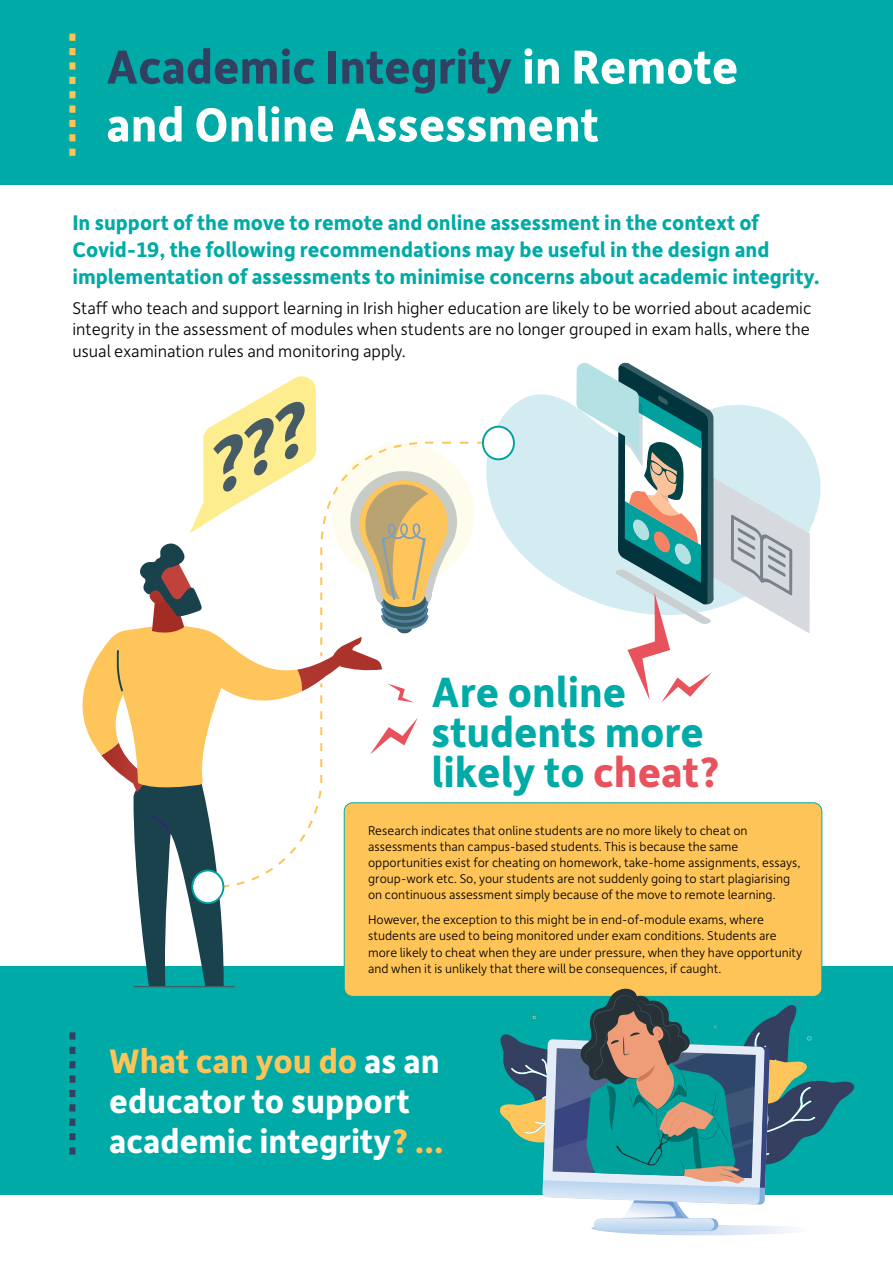
<style>
.page{position:relative;width:893px;height:1263px;background:#fff}
.page>*{position:absolute;margin:0;border:0;box-sizing:border-box;transform-origin:0 0}
.t1{font:700 50.7px/57.9px "Depot New";color:#fff}
.t2{font:700 45px/39.9px "Depot New";color:#00aaa6}
.t3{font:700 36px/40.2px "Depot New";color:#fff}
.t4{font:700 22.5px/27px "Depot New";color:#00aaa6}
.t5{font:300 18px/21.6px "Depot New";color:#000;text-align:justify}
.t6{font:300 13.5px/16.2px "Depot New";color:#000}
.s1{color:#334061}
.s2{color:#e8525c}
.s3{color:#ffc457}
</style>
<div class="page">
<div style="left:0;top:966px;width:893px;height:229px;background:#00aaa6"></div>
<div style="left:0;top:0;width:893px;height:185px;background:#00aaa6"></div>
<div style="left:344px;top:803px;width:478px;height:193px;background:#ffc457;border-radius:9px"></div>
<svg style="left:484px;top:394px;width:337px;height:199px;fill:#d3ecf1"></svg>
<div style="left:483px;top:427px;width:31px;height:32px;background:#fff;border-radius:50%"></div>
<div style="left:482px;top:426px;width:33px;height:34px;border:2px solid #00a19c;border-radius:50%"></div>
<svg style="left:69px;top:34px;width:6px;height:122px"></svg>
<svg style="left:496px;top:978px;width:359px;height:258px"></svg>
<svg style="left:69px;top:1032px;width:6px;height:122px"></svg>
<svg style="left:82px;top:376px;width:402px;height:611px"></svg>
<svg style="left:576px;top:362px;width:234px;height:340px"></svg>
<h1 class="t1" style="left:106px;top:36px;width:633px"><span class="s1">Academic Integrity</span> in Remote and Online Assessment</h1>
<h3 class="t4" style="left:72px;top:208px;width:749px">In support of the move to remote and online assessment in the context of<br>Covid-19, the following recommendations may be useful in the design and implementation of assessments to minimise concerns about academic integrity.</h3>
<p class="t5" style="left:72px;top:296px;width:740px">Staff who teach and support learning in Irish higher education are likely to be worried about academic integrity in the assessment of modules when students are no longer grouped in exam halls, where the usual examination rules and monitoring apply.</p>
<h2 class="t2" style="left:432px;top:670px;width:290px">Are online students more likely to <span class="s2">cheat?</span></h2>
<p class="t6" style="left:368px;top:821px;width:434px">Research indicates that online students are no more likely to cheat on assessments than campus-based students. This is because the same opportunities exist for cheating on homework, take-home assignments, essays, group-work etc. So, your students are not suddenly going to start plagiarising on continuous assessment simply because of the move to remote learning.</p>
<p class="t6" style="left:368px;top:911px;width:436px">However, the exception to this might be in end-of-module exams, where students are used to being monitored under exam conditions. Students are more likely to cheat when they are under pressure, when they have opportunity and when it is unlikely that there will be consequences, if caught.</p>
<h3 class="t3" style="left:109px;top:1039px;width:336px"><span class="s3">What can you do</span> as an educator to support academic integrity<span class="s3">? ...</span></h3>
</div>
